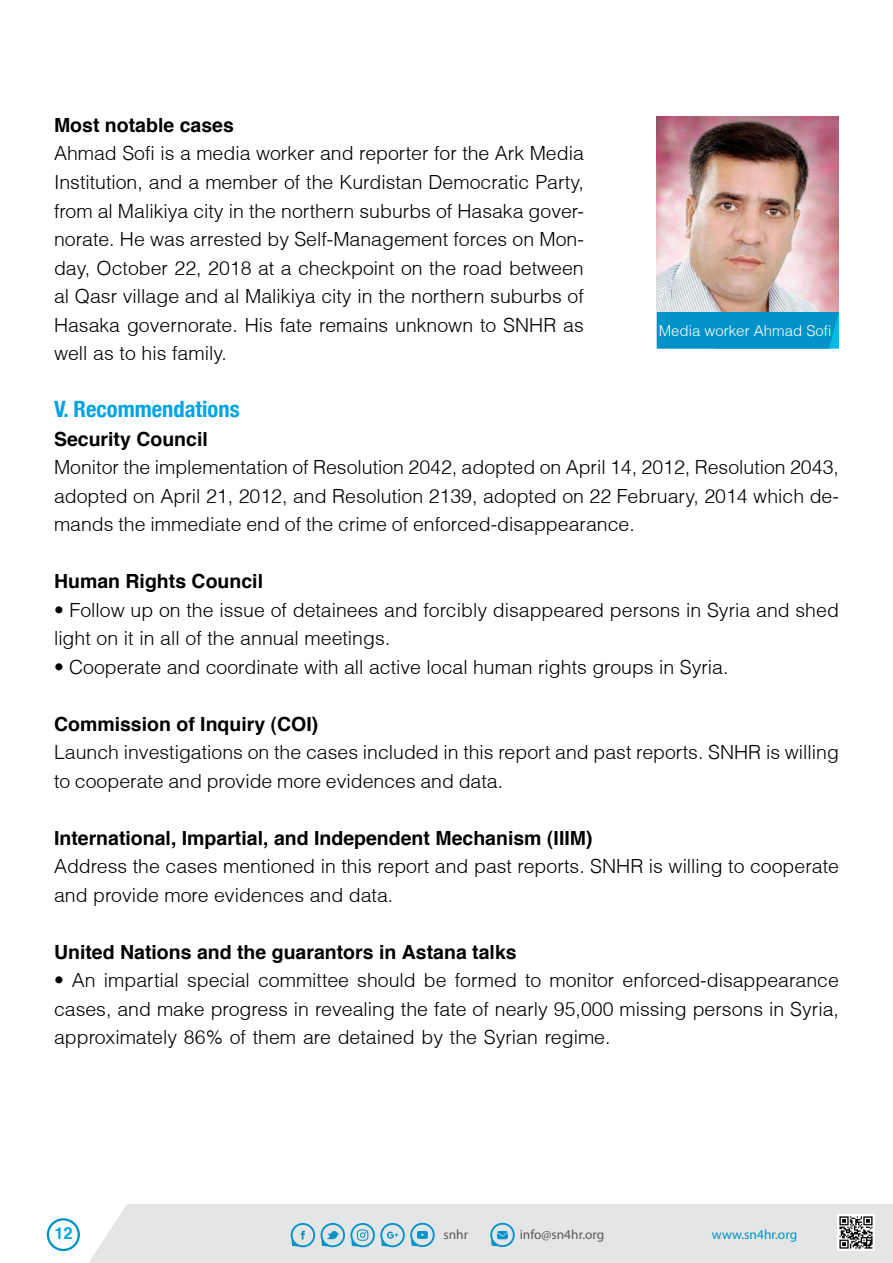
<style>
.page{position:relative;width:893px;height:1263px;background:#fff}
.page>*{position:absolute;margin:0;border:0;box-sizing:border-box;transform-origin:0 0}
.t1{font:700 condensed 22.5px "Helvetica Neue";color:#00a4e2}
.t2{font:300 19.5px/28.5px "Helvetica";color:#000}
.t3{font:700 19.5px "Helvetica";color:#000}
.t4{font:700 16.5px "Helvetica";color:#00a4e2}
.t5{font:300 15px "Helvetica";color:#fff}
.t6{font:13.35px "Myriad Pro";color:#58595b}
.t7{font:13.35px "Myriad Pro";color:#0092c8}
</style>
<div class="page">
<div style="left:89px;top:1204px;width:804px;height:59px;background:#e4e5e6"></div>
<svg style="left:291px;top:1223px;width:24px;height:24px"></svg>
<svg style="left:321px;top:1223px;width:114px;height:24px;background:#a1ccdd"></svg>
<svg style="left:490px;top:1223px;width:25px;height:24px"></svg>
<img style="left:837px;top:1214px;width:37px;height:37px">
<svg style="left:47px;top:1218px;width:33px;height:33px"></svg>
<div style="left:657px;top:312px;width:182px;height:37px;background:#0092c8"></div>
<img style="left:657px;top:117px;width:182px;height:195px">
<p class="t3" style="left:54px;top:113px;width:181px">Most notable cases</p>
<p class="t2" style="left:54px;top:139px;width:531px">Ahmad Sofi is a media worker and reporter for the Ark Media<br>Institution, and a member of the Kurdistan Democratic Party,</p>
<p class="t2" style="left:54px;top:196px;width:531px">from al Malikiya city in the northern suburbs of Hasaka gover-</p>
<p class="t2" style="left:54px;top:225px;width:531px">norate. He was arrested by Self-Management forces on Mon-</p>
<p class="t2" style="left:54px;top:253px;width:531px">day, October 22, 2018 at a checkpoint on the road between</p>
<p class="t2" style="left:54px;top:282px;width:531px;text-align:justify">al Qasr village and al Malikiya city in the northern suburbs of Hasaka governorate. His fate remains unknown to SNHR as well as to his family.</p>
<p class="t1" style="left:54px;top:395px;width:187px">.V Recommendations</p>
<p class="t3" style="left:54px;top:426px;width:155px">Security Council</p>
<p class="t2" style="left:54px;top:453px;width:786px">Monitor the implementation of Resolution 2042, adopted on April 14, 2012, Resolution 2043,</p>
<p class="t2" style="left:54px;top:510px;width:582px">mands the immediate end of the crime of enforced-disappearance.</p>
<p class="t5" style="left:659px;top:321px;width:174px">Media worker Ahmad Sofi</p>
<p class="t2" style="left:54px;top:481px;width:786px">adopted on April 21, 2012, and Resolution 2139, adopted on 22 February, 2014 which de-</p>
<p class="t3" style="left:54px;top:569px;width:211px">Human Rights Council</p>
<p class="t2" style="left:54px;top:595px;width:786px">• Follow up on the issue of detainees and forcibly disappeared persons in Syria and shed light on init all of the annual meetings.</p>
<p class="t2" style="left:54px;top:652px;width:676px">• Cooperate and coordinate with all active local human rights groups in Syria.</p>
<p class="t3" style="left:54px;top:711px;width:266px">Commission of Inquiry (COI(</p>
<p class="t2" style="left:54px;top:738px;width:786px">Launch investigations on the cases included in this report and past reports. SNHR is willing to cooperate and provide more evidences and data.</p>
<p class="t3" style="left:54px;top:825px;width:540px">International, Impartial, and Independent Mechanism (IIIM(</p>
<p class="t2" style="left:54px;top:852px;width:786px">Address the cases mentioned in this report and past reports. SNHR is willing to cooperate and provide more evidences and data.</p>
<p class="t3" style="left:54px;top:939px;width:464px">United Nations and the guarantors in Astana talks</p>
<p class="t2" style="left:54px;top:966px;width:786px;text-align:justify">• An impartial special committee should be formed to monitor enforced-disappearance cases, and make progress in revealing the fate of nearly 95,000 missing persons in Syria, approximately 86% of them are detained by the Syrian regime.</p>
<p class="t4" style="left:54px;top:1223px;width:20px">12</p>
<p class="t6" style="left:443px;top:1226px;width:26px">snhr</p>
<p class="t6" style="left:520px;top:1226px;width:86px">info@sn4hr.org</p>
<p class="t7" style="left:712px;top:1226px;width:87px">www.sn4hr.org</p>
</div>
